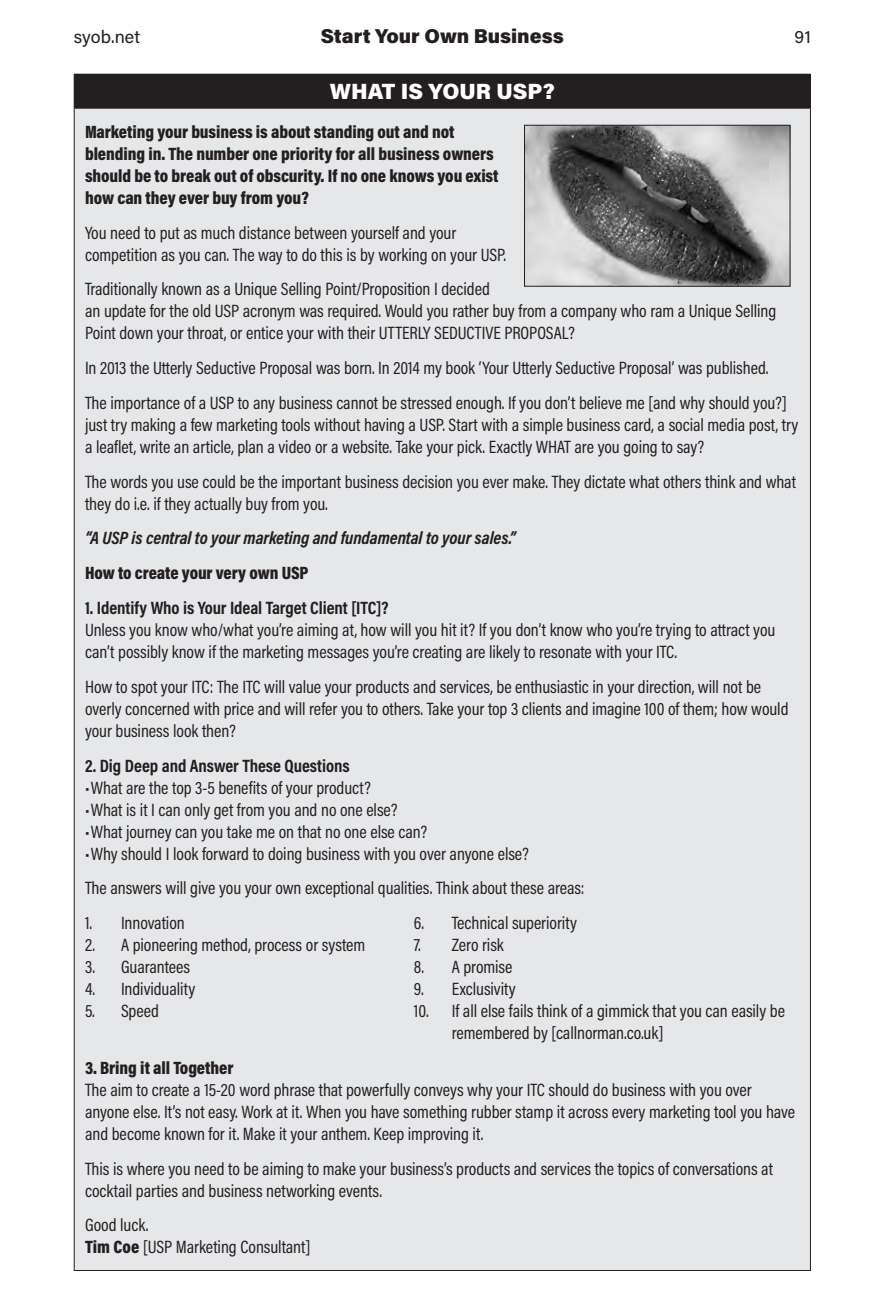
<style>
.page{position:relative;width:879px;height:1304px;background:#fff}
.page>*{position:absolute;margin:0;border:0;box-sizing:border-box;transform-origin:0 0}
._12-header5Box{font:900 22px "Acumin Pro";letter-spacing:-.005em;color:#fff}
.t1{font:900 20px "Acumin Pro";color:#231f20}
._13-textBox13{font:18px/22px "Acumin Pro Cond";letter-spacing:-.005em;color:#231f20}
._14-textBoxNoSpace14{font:18px/22px "Acumin Pro Cond";letter-spacing:-.005em;color:#231f20}
._14b-numbered_list{font:18px/22px "Acumin Pro Cond";letter-spacing:-.005em;color:#231f20}
._13-textBox13-2{font:900 18px/22px "Acumin Pro Cond";letter-spacing:-.005em;color:#231f20}
._13b-TextBoxSubSubHe{font:700 18px "Acumin Pro Cond";letter-spacing:-.005em;color:#231f20}
._13-textBox13-3{font:italic 700 18px "Acumin Pro Cond";letter-spacing:-.005em;color:#231f20}
._13a-textBoxSubHead1{font:900 18px "Acumin Pro Cond";letter-spacing:-.005em;color:#231f20}
.t2{font:18px "Acumin Pro";color:#231f20}
.s1{font-weight:900}
</style>
<div class="page">
<div style="left:74px;top:74px;width:736px;height:34px;background:#231f20"></div>
<div style="left:74px;top:108px;width:736px;height:1162px;background:#e6e7e9"></div>
<hr style="left:74px;top:74px;width:737px;height:1px;background:#231f20">
<hr style="left:810px;top:75px;width:1px;height:33px;background:#231f20">
<hr style="left:74px;top:108px;width:737px;height:1px;background:#231f20">
<hr style="left:74px;top:109px;width:1px;height:1161px;background:#231f20">
<hr style="left:810px;top:109px;width:1px;height:1161px;background:#231f20">
<hr style="left:74px;top:1270px;width:737px;height:1px;background:#231f20">
<img style="left:526px;top:127px;width:262px;height:158px">
<div style="left:524px;top:125px;width:266px;height:162px;border:1px solid #231f20"></div>
<p class="t2" style="left:74px;top:24px;width:68px">syob.net</p>
<p class="t1" style="left:321px;top:22px;width:245px">Start Your Own Business</p>
<p class="t2" style="left:794px;top:24px;width:18px">91</p>
<p class="_12-header5Box" style="left:330px;top:76px;width:226px">WHAT IS YOUR USP?</p>
<p class="_13-textBox13-2" style="left:85px;top:120px;width:415px">Marketing your business is about standing out and not blending in. The number one priority for all business owners should be to break out of obscurity. If no one knows you exist how can they ever buy from you?</p>
<p class="_13-textBox13" style="left:85px;top:221px;width:423px">You need to put as much distance between yourself and your competition as you can. The way to do this is by working on your USP.</p>
<p class="_13-textBox13" style="left:85px;top:278px;width:693px">Traditionally known as a Unique Selling Point/Proposition I decided<br>an update for the old USP acronym was required. Would you rather buy from a company who ram a Unique Selling<br>Point down your throat, or entice your with their UTTERLY SEDUCTIVE PROPOSAL?</p>
<p class="_13-textBox13" style="left:85px;top:357px;width:685px">In 2013 the Utterly Seductive Proposal was born. In 2014 my book ‘Your Utterly Seductive Proposal’ was published.</p>
<p class="_13-textBox13" style="left:85px;top:391px;width:715px">The importance of a USP to any business cannot be stressed enough. If you don’t believe me [and why should you?] just try making a few marketing tools without having a USP. Start with a simple business card, a social media post, try a leaflet, write an article, plan a video or a website. Take your pick. Exactly WHAT are you going to say?</p>
<p class="_13-textBox13" style="left:85px;top:470px;width:712px">The words you use could be the important business decision you ever make. They dictate what others think and what they do i.e. if they actually buy from you.</p>
<p class="_13-textBox13-3" style="left:85px;top:526px;width:432px">“A USP is central to your marketing and fundamental to your sales.”</p>
<p class="_13a-textBoxSubHead1" style="left:85px;top:561px;width:225px">How to create your very own USP</p>
<p class="_13b-TextBoxSubSubHe" style="left:85px;top:596px;width:305px">1. Identify Who is Your Ideal Target Client [ITC]?</p>
<p class="_14-textBoxNoSpace14" style="left:85px;top:618px;width:692px">Unless you know who/what you’re aiming at, how will you hit it? If you don’t know who you’re trying to attract you can’t possibly know if the marketing messages you’re creating are likely to resonate with your ITC.</p>
<p class="_13-textBox13" style="left:85px;top:675px;width:705px">How to spot your ITC: The ITC will value your products and services, be enthusiastic in your direction, will not be overly concerned with price and will refer you to others. Take your top 3 clients and imagine 100 of them; how would your business look then?</p>
<p class="_13b-TextBoxSubSubHe" style="left:85px;top:753px;width:266px">2. Dig Deep and Answer These Questions</p>
<p class="_13-textBox13" style="left:85px;top:776px;width:287px">•What are the top 3-5 benefits of your product?</p>
<p class="_13-textBox13" style="left:85px;top:798px;width:314px">•What is it I can only get from you and no one else?</p>
<p class="_13-textBox13" style="left:85px;top:820px;width:344px">•What journey can you take me on that no one else can?</p>
<p class="_13-textBox13" style="left:85px;top:842px;width:445px">•Why should I look forward to doing business with you over anyone else?</p>
<p class="_13-textBox13" style="left:85px;top:877px;width:501px">The answers will give you your own exceptional qualities. Think about these areas:</p>
<p class="_14b-numbered_list" style="left:85px;top:911px;width:101px">1. Innovation</p>
<p class="_14b-numbered_list" style="left:414px;top:911px;width:164px">6. Technical superiority</p>
<p class="_14b-numbered_list" style="left:85px;top:933px;width:282px">2. A pioneering method, process or system</p>
<p class="_14b-numbered_list" style="left:414px;top:933px;width:91px">7. Zero risk</p>
<p class="_14b-numbered_list" style="left:85px;top:955px;width:107px">3. Guarantees</p>
<p class="_14b-numbered_list" style="left:414px;top:955px;width:100px">8. A promise</p>
<p class="_14b-numbered_list" style="left:85px;top:977px;width:112px">4. Individuality</p>
<p class="_14b-numbered_list" style="left:414px;top:977px;width:103px">9. Exclusivity</p>
<p class="_14b-numbered_list" style="left:85px;top:999px;width:75px">5. Speed</p>
<p class="_14b-numbered_list" style="left:452px;top:999px;width:335px;text-indent:-38px">10. If all else fails think of a gimmick that you can easily be remembered by [callnorman.co.uk]</p>
<p class="_13a-textBoxSubHead1" style="left:85px;top:1056px;width:150px">3. Bring it all Together</p>
<p class="_14-textBoxNoSpace14" style="left:85px;top:1078px;width:711px">The aim to create a 15-20 word phrase that powerfully conveys why your ITC should do business with you over anyone else. It’s not easy. Work at it. When you have something rubber stamp it across every marketing tool you have and become known for it. Make it your anthem. Keep improving it.</p>
<p class="_13-textBox13" style="left:85px;top:1157px;width:689px">This is where you need to be aiming to make your business’s products and services the topics of conversations at cocktail parties and business networking events.</p>
<p class="_13-textBox13" style="left:85px;top:1214px;width:65px">Good luck.</p>
<p class="_14-textBoxNoSpace14" style="left:85px;top:1236px;width:227px"><span class="s1">Tim Coe</span> [USP Marketing Consultant]</p>
</div>
